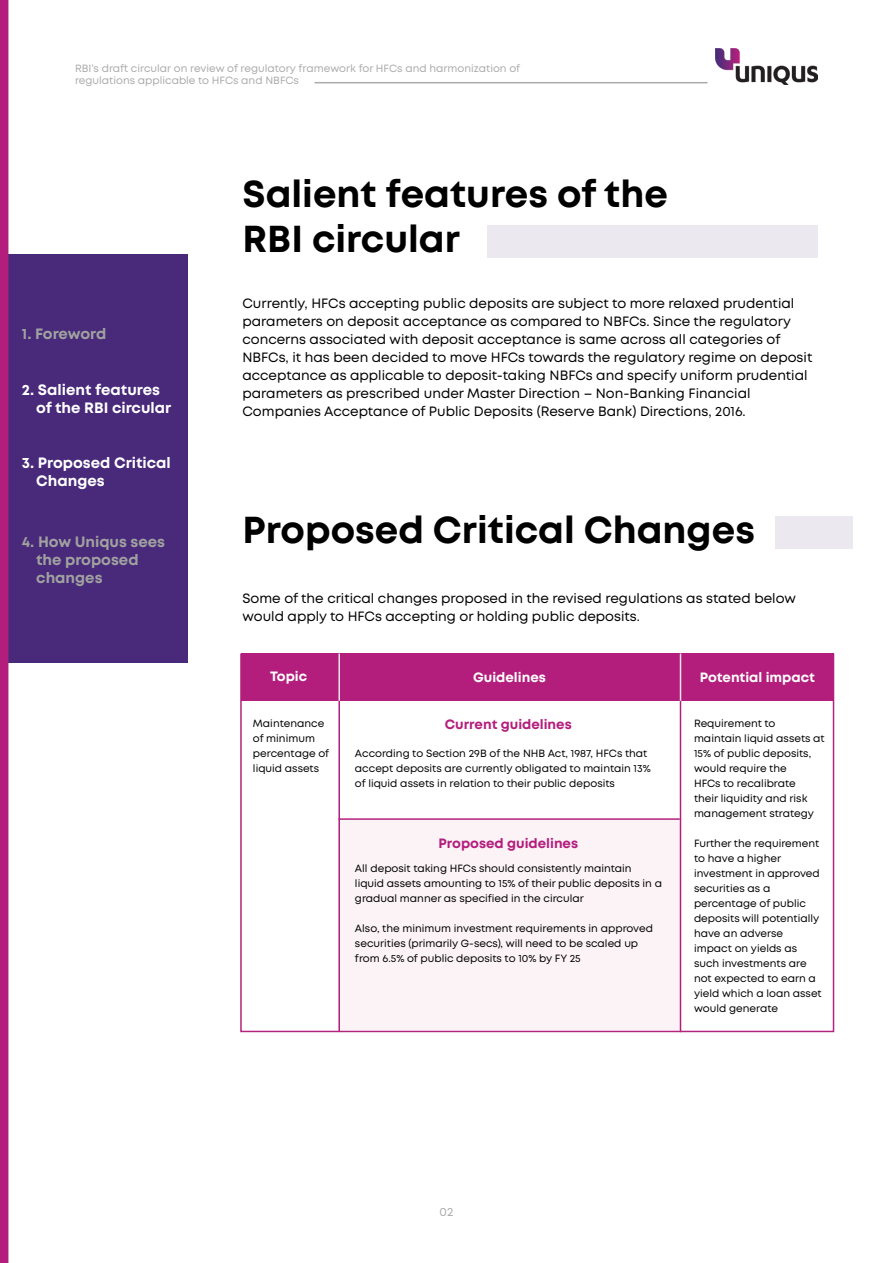
<style>
.page{position:relative;width:893px;height:1263px;background:#fff}
.page>*{position:absolute;margin:0;border:0;box-sizing:border-box;transform-origin:0 0}
.t1{font:700 37.5px/45px "Mont";color:#000}
.t2{font:700 15px/18px "Mont";color:#fff}
.t3{font:700 15px/18px "Mont";color:#a0a1a0}
.t4{font:13.5px/18px "Mont";color:#000}
.t5{font:700 13.5px "Mont";color:#b31e7d}
.t6{font:700 13.5px "Mont";color:#fff}
.t7{font:12px "Mont";color:#ababab}
.t8{font:10.5px/15px "Mont";color:#000}
.t9{font:10.5px/12.6px "Mont";color:#ababab}
</style>
<div class="page">
<div style="left:338px;top:818px;width:343px;height:212px;background:#fcf3f6"></div>
<hr style="left:338px;top:677px;width:2px;height:355px;background:#b31e7d">
<hr style="left:680px;top:677px;width:1px;height:355px;background:#b31e7d">
<div style="left:488px;top:225px;width:330px;height:32px;background:#ebe8f0"></div>
<img style="left:716px;top:48px;width:102px;height:36px">
<hr style="left:314px;top:82px;width:393px;height:1px;background:#ababab">
<div style="left:0;top:254px;width:188px;height:409px;background:#48297a"></div>
<div style="left:0;top:0;width:8px;height:1263px;background:#b31e7d"></div>
<div style="left:775px;top:516px;width:77px;height:32px;background:#ebe8f0"></div>
<div style="left:241px;top:653px;width:592px;height:48px;background:#b31e7d"></div>
<hr style="left:338px;top:818px;width:342px;height:2px;background:#b4237e">
<hr style="left:338px;top:653px;width:2px;height:48px;background:#f0e5e8">
<hr style="left:680px;top:653px;width:1px;height:48px;background:#f0e5e8">
<p class="t9" style="left:75px;top:62px;width:447px">RBI’s draft circular on review of regulatory framework for HFCs and harmonization of regulations applicable to HFCs and NBFCs</p>
<h2 class="t3" style="left:22px;top:325px;width:86px">1. Foreword</h2>
<h2 class="t2" style="left:36px;top:380px;width:136px;text-indent:-14px">2. Salient features of the RBI circular</h2>
<h2 class="t2" style="left:36px;top:454px;width:136px;text-indent:-14px">3. Proposed Critical<br>Changes</h2>
<h2 class="t3" style="left:36px;top:532px;width:131px;text-indent:-14px">4. How Uniqus sees the proposed changes</h2>
<h1 class="t1" style="left:242px;top:172px;width:427px">Salient features of the<br>RBI circular</h1>
<p class="t4" style="left:242px;top:295px;width:571px">Currently, HFCs accepting public deposits are subject to more relaxed prudential parameters on deposit acceptance as compared to NBFCs. Since the regulatory concerns associated with deposit acceptance is same across all categories of NBFCs, it has been decided to move HFCs towards the regulatory regime on deposit acceptance as applicable to deposit-taking NBFCs and specify uniform prudential parameters as prescribed under Master Direction – Non-Banking Financial Companies Acceptance of Public Deposits (Reserve Bank) Directions, 2016.</p>
<h1 class="t1" style="left:242px;top:508px;width:514px">Proposed Critical Changes</h1>
<p class="t4" style="left:242px;top:589px;width:555px">Some of the critical changes proposed in the revised regulations as stated below would apply to HFCs accepting or holding public deposits.</p>
<p class="t6" style="left:270px;top:668px;width:39px">Topic</p>
<p class="t8" style="left:253px;top:715px;width:78px">Maintenance of minimum percentage of liquid assets</p>
<p class="t6" style="left:473px;top:668px;width:74px">Guidelines</p>
<p class="t6" style="left:700px;top:668px;width:117px">Potential impact</p>
<p class="t5" style="left:445px;top:715px;width:128px">Current guidelines</p>
<p class="t8" style="left:355px;top:746px;width:297px">According to Section 29B of the NHB Act, 1987, HFCs that accept deposits are currently obligated to maintain 13% of liquid assets in relation to their public deposits</p>
<p class="t5" style="left:438px;top:834px;width:141px">Proposed guidelines</p>
<p class="t8" style="left:355px;top:861px;width:309px">All deposit taking HFCs should consistently maintain liquid assets amounting to 15% of their public deposits in a gradual manner as specified in the circular</p>
<p class="t8" style="left:355px;top:921px;width:300px">Also, the minimum investment requirements in approved securities (primarily G-secs), will need to be scaled up from 6.5% of public deposits to 10% by FY 25</p>
<p class="t8" style="left:694px;top:715px;width:132px">Requirement to maintain liquid assets at<br>15% of public deposits, would require the<br>HFCs to recalibrate<br>their liquidity and risk management strategy</p>
<p class="t8" style="left:694px;top:835px;width:129px">Further the requirement to have a higher investment in approved securities as a percentage of public deposits will potentially have an adverse impact on yields as such investments are not expected to earn a yield which a loan asset would generate</p>
<p class="t7" style="left:440px;top:1204px;width:15px">02</p>
</div>
